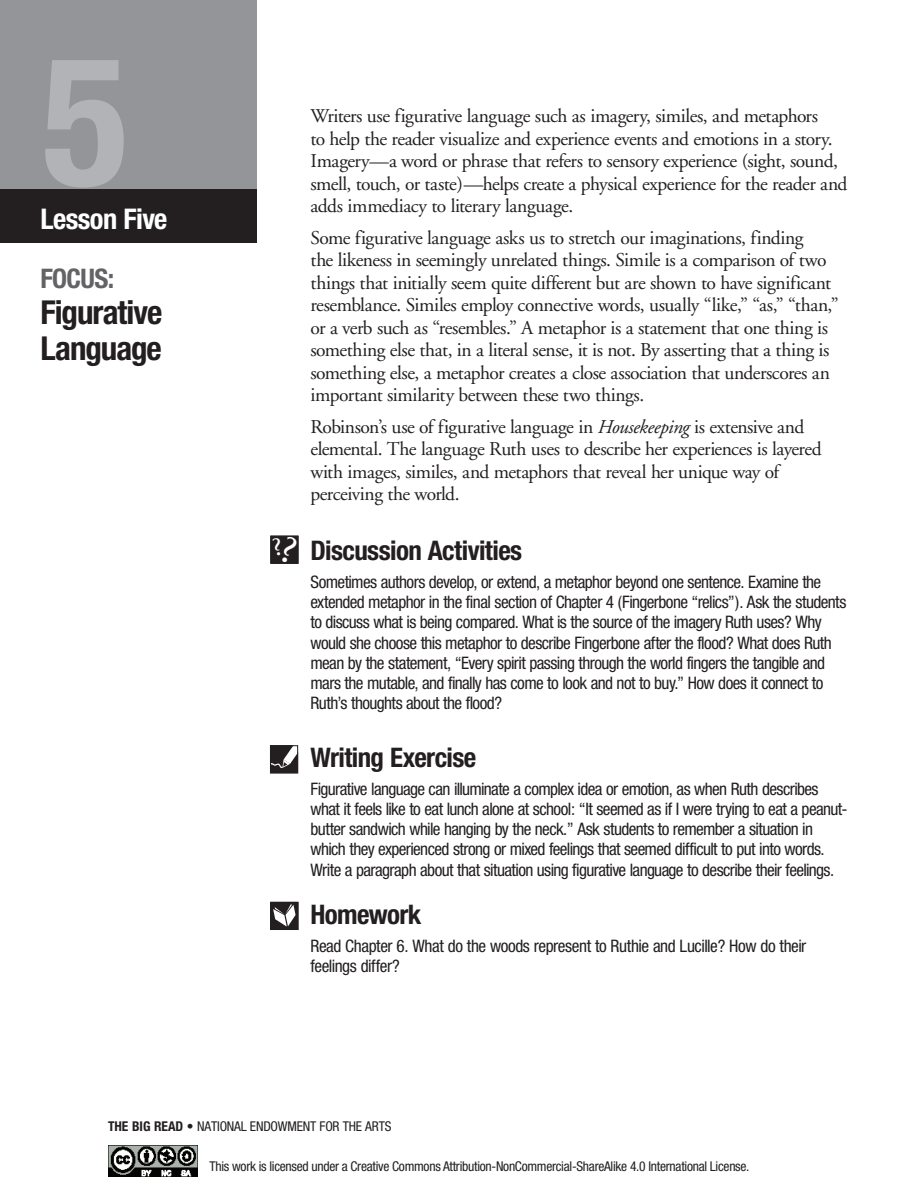
<style>
.page{position:relative;width:918px;height:1188px;background:#fff}
.page>*{position:absolute;margin:0;border:0;box-sizing:border-box;transform-origin:0 0}
.t1{font:700 condensed 180px "Helvetica Neue";color:#b2b3b7}
.t2{font:700 condensed 33px/36px "Helvetica Neue";letter-spacing:-.03em;color:#231f20}
.t3{font:700 condensed 28.5px "Helvetica Neue";letter-spacing:-.025em;color:#fff}
.t4{font:700 condensed 27px "Helvetica Neue";letter-spacing:-.025em;color:#231f20}
.t5{font:700 condensed 27px "Helvetica Neue";letter-spacing:-.025em;color:#636366}
.t6{font:19.5px/22.5px "Adobe Garamond";letter-spacing:-.025em;color:#231f20}
.t7{font:condensed 17.25px/20.2px "Helvetica Neue";letter-spacing:-.035em;color:#231f20}
.t8{font:condensed 13.5px "Helvetica Neue";letter-spacing:-.02em;color:#231f20}
.s1{font-style:italic}
.s2{font-weight:700}
</style>
<div class="page">
<img style="left:108px;top:1145px;width:90px;height:32px">
<div style="left:0;top:0;width:256px;height:243px;background:#939598"></div>
<div style="left:0;top:189px;width:256px;height:54px;background:#231f20"></div>
<svg style="left:270px;top:745px;width:29px;height:29px"></svg>
<svg style="left:270px;top:901px;width:28px;height:29px"></svg>
<svg style="left:270px;top:535px;width:29px;height:29px"></svg>
<h1 class="t1" style="left:42px;top:12px;width:88px">5</h1>
<h3 class="t3" style="left:40px;top:202px;width:128px">Lesson Five</h3>
<h3 class="t5" style="left:40px;top:262px;width:75px">FOCUS:</h3>
<h2 class="t2" style="left:40px;top:294px;width:123px">Figurative<br>Language</h2>
<p class="t6" style="left:310px;top:105px;width:538px">Writers use figurative language such as imagery, similes, and metaphors<br>to help the reader visualize and experience events and emotions in a story.<br>Imagery—a word or phrase that refers to sensory experience (sight, sound, smell, touch, or taste)—helps create a physical experience for the reader and adds immediacy to literary language.</p>
<p class="t6" style="left:310px;top:227px;width:530px">Some figurative language asks us to stretch our imaginations, finding<br>the likeness in seemingly unrelated things. Simile is a comparison of two things that initially seem quite different but are shown to have significant resemblance. Similes employ connective words, usually “like,” “as,” “than,” or a verb such as “resembles.” A metaphor is a statement that one thing is something else that, in a literal sense, it is not. By asserting that a thing is something else, a metaphor creates a close association that underscores an important similarity between these two things.</p>
<p class="t6" style="left:310px;top:416px;width:513px">Robinson’s use of figurative language in <span class="s1">Housekeeping</span> is extensive and elemental. The language Ruth uses to describe her experiences is layered with images, similes, and metaphors that reveal her unique way of perceiving the world.</p>
<h3 class="t4" style="left:310px;top:534px;width:213px">Discussion Activities</h3>
<p class="t7" style="left:310px;top:571px;width:537px">Sometimes authors develop, or extend, a metaphor beyond one sentence. Examine the extended metaphor in the final section of Chapter 4 (Fingerbone “relics”). Ask the students to discuss what is being compared. What is the source of the imagery Ruth uses? Why would she choose this metaphor to describe Fingerbone after the flood? What does Ruth mean by the statement, “Every spirit passing through the world fingers the tangible and mars the mutable, and finally has come to look and not to buy.” How does it connect to Ruth’s thoughts about the flood?</p>
<h3 class="t4" style="left:310px;top:741px;width:167px">Writing Exercise</h3>
<p class="t7" style="left:310px;top:778px;width:539px">Figurative language can illuminate a complex idea or emotion, as when Ruth describes what it feels like to eat lunch alone at school: “It seemed as if I were trying to eat a peanut&shy;butter sandwich while hanging by the neck.” Ask students to remember a situation in which they experienced strong or mixed feelings that seemed difficult to put into words.<br>Write a paragraph about that situation using figurative language to describe their feelings.</p>
<h3 class="t4" style="left:310px;top:898px;width:112px">Homework</h3>
<p class="t7" style="left:310px;top:936px;width:497px">Read Chapter 6. What do the woods represent to Ruthie and Lucille? How do their feelings differ?</p>
<p class="t8" style="left:108px;top:1119px;width:285px"><span class="s2">THE BIG READ •</span> NATIONAL ENDOWMENT FOR THE ARTS</p>
<p class="t8" style="left:210px;top:1158px;width:541px">This work is licensed under a Creative Commons Attribution-NonCommercial-ShareAlike 4.0 International License.</p>
</div>
